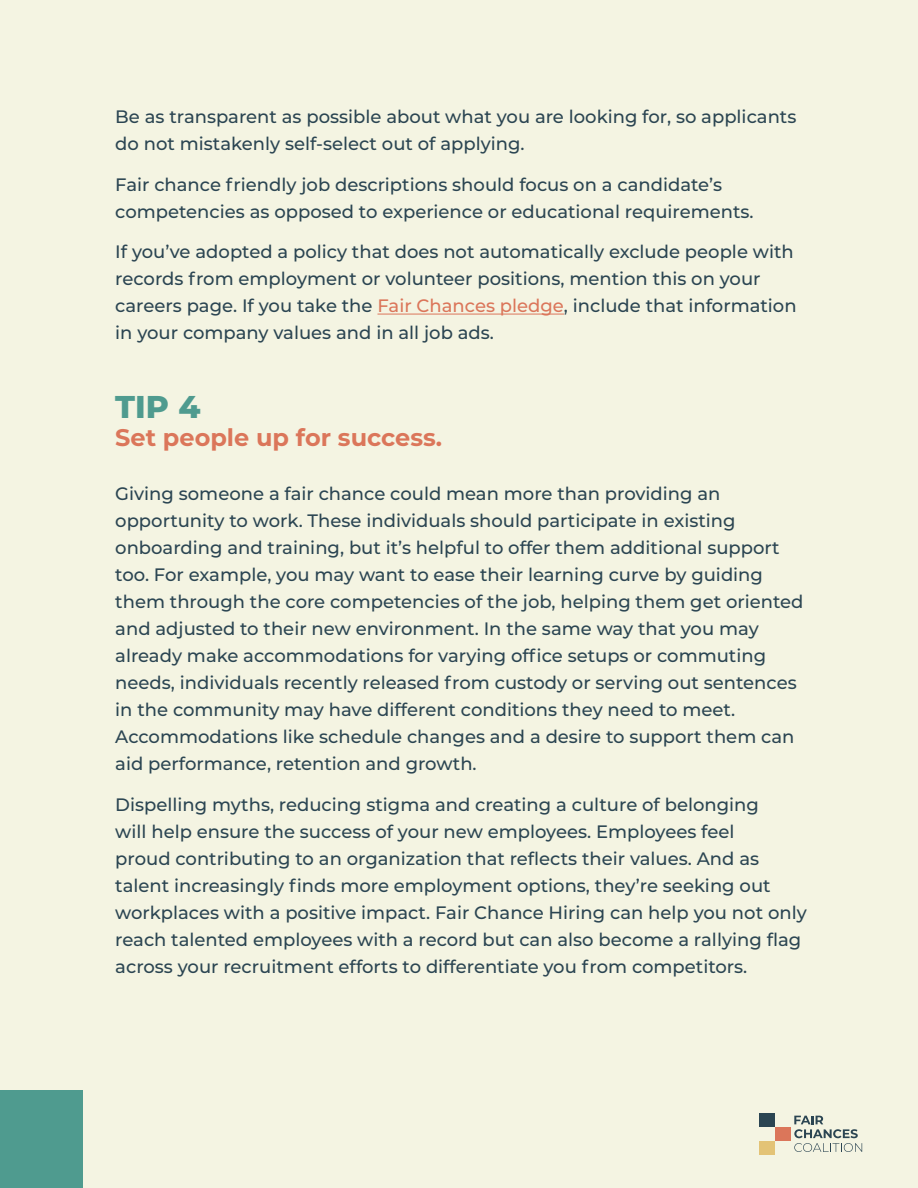
<style>
.page{position:relative;width:918px;height:1188px;background:#f4f4e2}
.page>*{position:absolute;margin:0;border:0;box-sizing:border-box;transform-origin:0 0}
.STEPS{font:800 31.5px "Montserrat";color:#4f9b8f}
.header_paragraph{font:700 24px "Montserrat";color:#db765a}
.body_paragraph{font:500 18px/27px "Montserrat";color:#2b4552}
.s1{color:#db765a}
</style>
<div class="page">
<div style="left:759px;top:1114px;width:16px;height:13px;background:#2b4552"></div>
<div style="left:775px;top:1127px;width:16px;height:14px;background:#db765a"></div>
<div style="left:759px;top:1141px;width:16px;height:13px;background:#e3c376"></div>
<svg style="left:794px;top:1116px;width:68px;height:36px"></svg>
<hr style="left:377px;top:314px;width:187px;height:1px;background:#db765a">
<div style="left:0;top:1091px;width:83px;height:97px;background:#4f9b8f"></div>
<p class="body_paragraph" style="left:115px;top:103px;width:683px">Be as transparent as possible about what you are looking for, so applicants do not mistakenly self-select out of applying.</p>
<p class="body_paragraph" style="left:115px;top:170px;width:640px">Fair chance friendly job descriptions should focus on a candidate’s competencies as opposed to experience or educational requirements.</p>
<p class="body_paragraph" style="left:115px;top:238px;width:683px">If you’ve adopted a policy that does not automatically exclude people with records from employment or volunteer positions, mention this on your careers page. If you take the <span class="s1">Fair Chances pledge</span>, include that information in your company values and in all job ads.</p>
<p class="STEPS" style="left:115px;top:383px;width:87px">TIP 4</p>
<p class="header_paragraph" style="left:115px;top:421px;width:328px">Set people up for success.</p>
<p class="body_paragraph" style="left:115px;top:480px;width:690px">Giving someone a fair chance could mean more than providing an opportunity to work. These individuals should participate in existing onboarding and training, but it’s helpful to offer them additional support too. For example, you may want to ease their learning curve by guiding them through the core competencies of the job, helping them get oriented and adjusted to their new environment. In the same way that you may already make accommodations for varying office setups or commuting needs, individuals recently released from custody or serving out sentences in the community may have different conditions they need to meet.<br>Accommodations like schedule changes and a desire to support them can aid performance, retention and growth.</p>
<p class="body_paragraph" style="left:115px;top:790px;width:693px">Dispelling myths, reducing stigma and creating a culture of belonging<br>will help ensure the success of your new employees. Employees feel<br>proud contributing to an organization that reflects their values. And as talent increasingly finds more employment options, they’re seeking out workplaces with a positive impact. Fair Chance Hiring can help you not only reach talented employees with a record but can also become a rallying flag across your recruitment efforts to differentiate you from competitors.</p>
</div>
